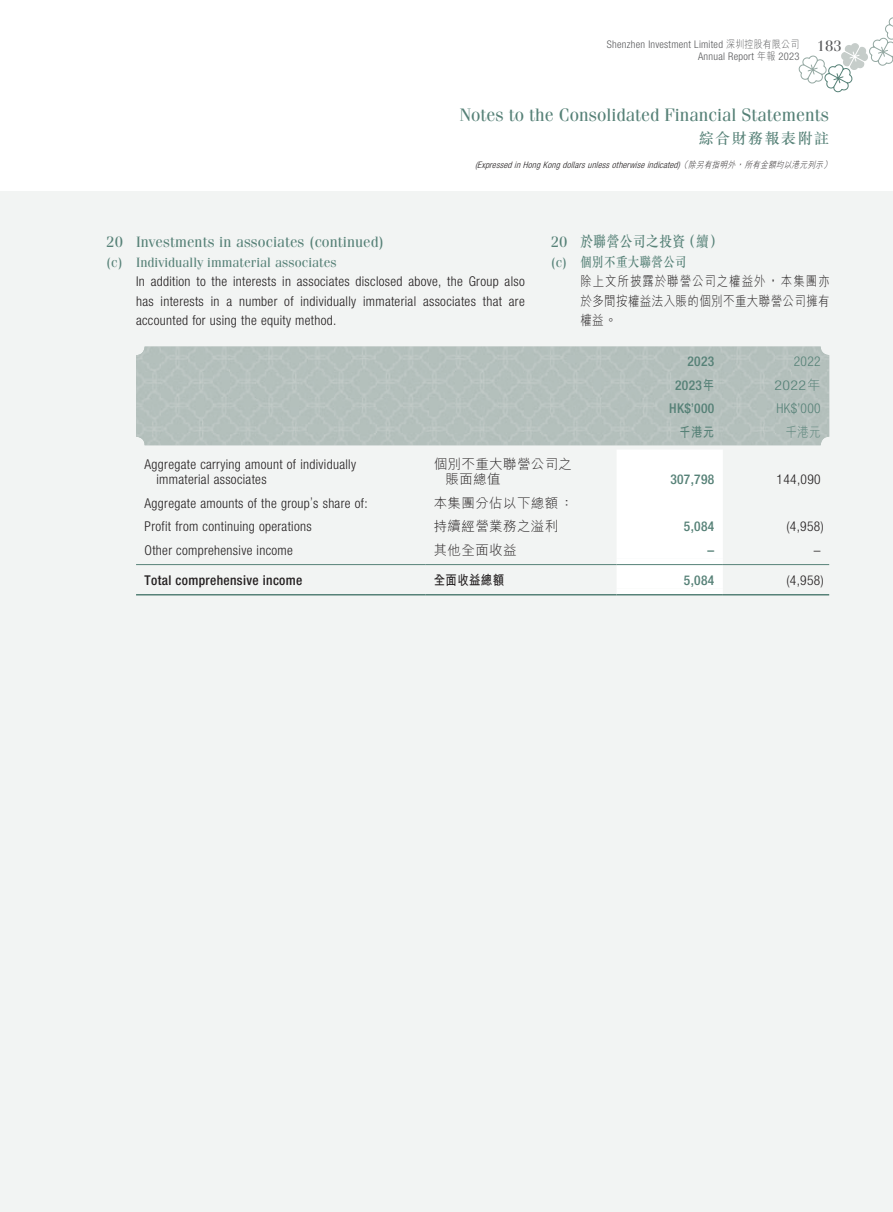
<style>
.page{position:relative;width:893px;height:1212px;background:#fff}
.page>*{position:absolute;margin:0;border:0;box-sizing:border-box;transform-origin:0 0}
.t1{font:18px "Fenice Std";color:#568177}
.t2{font:15px "Fenice Std";color:#568177}
.t3{font:500 15px "M Sung HK";letter-spacing:.035em;color:#568177;scale:.85 1}
.t4{font:500 15px "M Sung HK";letter-spacing:.1em;color:#568177}
.t5{font:15px "Fenice Std";color:#57585a}
.t6{font:300 condensed 13.5px/19.5px "Helvetica Neue LT Std";letter-spacing:.025em;color:#231f20;text-align:justify}
.t7{font:300 13.5px/19.5px "M Hei HK";letter-spacing:.035em;color:#231f20;text-align:justify;scale:.85 1}
.t8{font:300 13.5px/15px "M Hei HK";letter-spacing:.035em;color:#231f20}
.t9{font:13.5px "Fenice Std";color:#568177}
.t10{font:500 condensed 13.5px "Helvetica Neue LT Std";letter-spacing:.025em;color:#568177}
.t11{font:500 condensed 13.5px "Helvetica Neue LT Std";letter-spacing:.025em;color:#231f20}
.t12{font:500 13.5px "M Sung HK";letter-spacing:.035em;color:#568177;scale:.85 1}
.t13{font:300 condensed 13.5px "Helvetica Neue LT Std";letter-spacing:.025em;color:#568177}
.t14{font:700 13.5px "M Hei HK";letter-spacing:.03em;color:#231f20;scale:.85 1}
.t15{font:300 condensed 13.5px "Helvetica Neue LT Std";letter-spacing:.025em;color:#568177;scale:1.18 1}
.t16{font:700 13.5px "M Hei HK";color:#568177;scale:.85 1}
.t17{font:300 13.5px "M Hei HK";color:#568177;scale:.85 1}
.t18{font:300 condensed 10.5px/12px "Helvetica Neue LT Std";letter-spacing:.025em;color:#57585a;text-align:right}
.t19{font:italic 300 condensed 9px "Helvetica Neue LT Std";color:#231f20}
.s1{font-family:"M Hei HK";font-stretch:normal}
.s2{font-family:"Fenice Std";font-weight:400}
.s3{font-family:"M Hei HK";font-weight:700;font-stretch:normal}
</style>
<div class="page">
<div style="left:0;top:191px;width:893px;height:1021px;background:#f2f4f3"></div>
<svg style="left:798px;top:17px;width:95px;height:76px"></svg>
<div style="left:136px;top:347px;width:688px;height:98px;background:#b4c0bc"></div>
<div style="left:617px;top:450px;width:106px;height:144px;background:#fff"></div>
<hr style="left:136px;top:564px;width:289px;height:1px;background:#568177">
<hr style="left:425px;top:564px;width:192px;height:1px;background:#568177">
<hr style="left:617px;top:564px;width:106px;height:1px;background:#568177">
<hr style="left:723px;top:564px;width:106px;height:1px;background:#568177">
<hr style="left:136px;top:594px;width:289px;height:1px;background:#568177">
<hr style="left:425px;top:594px;width:192px;height:1px;background:#568177">
<hr style="left:617px;top:594px;width:106px;height:1px;background:#568177">
<hr style="left:723px;top:594px;width:106px;height:1px;background:#568177">
<p class="t18" style="left:607px;top:38px;width:194px">Shenzhen Investment Limited <span class="s1">深圳控股有限公司<br></span>Annual Report <span class="s1">年報</span> 2023</p>
<p class="t5" style="left:817px;top:37px;width:27px">183</p>
<h1 class="t1" style="left:459px;top:104px;width:371px">Notes to the Consolidated Financial Statements</h1>
<p class="t4" style="left:699px;top:128px;width:132px">綜合財務報表附註</p>
<p class="t19" style="left:475px;top:160px;width:361px">(ExpressedinHongKongdollarsunlessotherwiseindicated) <span class="s1">（除另有指明外，所有金額均以港元列示）</span></p>
<p class="t2" style="left:106px;top:233px;width:279px">20 Investments in associates (continued)</p>
<p class="t9" style="left:106px;top:254px;width:232px">(c) Individually immaterial associates</p>
<p class="t6" style="left:136px;top:272px;width:390px">In addition to the interests in associates disclosed above, the Group also has interests in a number of individually immaterial associates that are accounted for using the equity method.</p>
<p class="t3" style="left:551px;top:231px;width:206px"><span class="s2">20</span> 於聯營公司之投資（續）</p>
<p class="t12" style="left:551px;top:252px;width:162px"><span class="s2">(c)</span> 個別不重大聯營公司</p>
<p class="t7" style="left:580px;top:271px;width:295px">除上文所披露於聯營公司之權益外，本集團亦於多間按權益法入賬的個別不重大聯營公司擁有權益。</p>
<p class="t10" style="left:687px;top:354px;width:28px">2023</p>
<p class="t13" style="left:794px;top:354px;width:28px">2022</p>
<p class="t10" style="left:675px;top:377px;width:41px">2023<span class="s3">年</span></p>
<p class="t15" style="left:774px;top:377px;width:41px">2022<span class="s1">年</span></p>
<p class="t10" style="left:669px;top:401px;width:47px">HK$’000</p>
<p class="t13" style="left:777px;top:401px;width:46px">HK$’000</p>
<p class="t16" style="left:679px;top:422px;width:43px">千港元</p>
<p class="t17" style="left:786px;top:425px;width:43px">千港元</p>
<p class="t6" style="left:156px;top:457px;width:201px;line-height:15px;text-indent:-12px">Aggregate carrying amount of individually immaterial associates</p>
<p class="t8" style="left:446px;top:457px;width:128px;text-indent:-12px">個別不重大聯營公司之賬面總值</p>
<p class="t10" style="left:670px;top:472px;width:46px">307,798</p>
<p class="t6" style="left:777px;top:470px;width:46px">144,090</p>
<p class="t6" style="left:145px;top:493px;width:225px">Aggregate amounts of the group’s share of:</p>
<p class="t8" style="left:434px;top:495px;width:142px">本集團分佔以下總額：</p>
<p class="t6" style="left:145px;top:517px;width:169px">Profit from continuing operations</p>
<p class="t8" style="left:434px;top:519px;width:126px">持續經營業務之溢利</p>
<p class="t10" style="left:684px;top:519px;width:32px">5,084</p>
<p class="t6" style="left:787px;top:517px;width:39px">(4,958)</p>
<p class="t6" style="left:145px;top:540px;width:150px">Other comprehensive income</p>
<p class="t8" style="left:434px;top:542px;width:84px">其他全面收益</p>
<p class="t10" style="left:708px;top:542px;width:8px">–</p>
<p class="t6" style="left:814px;top:540px;width:8px">–</p>
<p class="t11" style="left:145px;top:572px;width:159px">Total comprehensive income</p>
<p class="t14" style="left:434px;top:570px;width:84px">全面收益總額</p>
<p class="t10" style="left:684px;top:572px;width:32px">5,084</p>
<p class="t6" style="left:787px;top:570px;width:39px">(4,958)</p>
</div>
